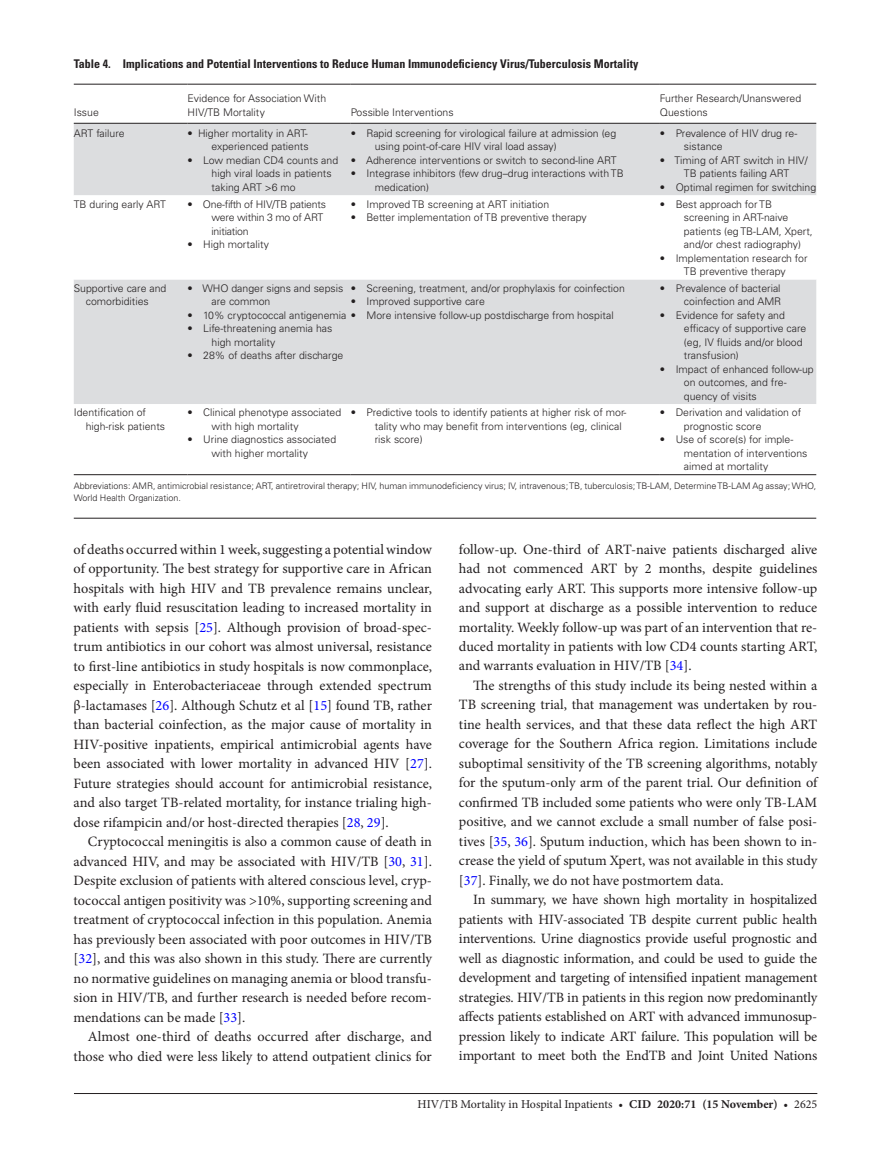
<style>
.page{position:relative;width:891px;height:1174px;background:#fff}
.page>*{position:absolute;margin:0;border:0;box-sizing:border-box;transform-origin:0 0}
.t1{font:14.25px/19.5px "Minion Pro";letter-spacing:-.005em;color:#231f20;text-align:justify}
.t2{font:700 condensed 12px "Univers LT Std";color:#231f20}
.t3{font:12px "Minion Pro";color:#231f20}
.t4{font:300 10.5px/13.5px "Univers LT Std";color:#231f20}
.t5{font:300 10.5px/13.5px "Univers LT Std";letter-spacing:-.02em;color:#231f20}
.t6{font:300 9px/12px "Univers LT Std";color:#231f20}
.s1{color:#00f}
.s2{font-weight:700}
</style>
<div class="page">
<hr style="left:74px;top:1093px;width:743px;height:1px;background:#231f20">
<hr style="left:74px;top:518px;width:742px;height:1px;background:#231f20">
<svg style="left:74px;top:122px;width:742px;height:1px"></svg>
<div style="left:74px;top:124px;width:742px;height:71px;background:#dcdddf"></div>
<div style="left:74px;top:280px;width:742px;height:124px;background:#dcdddf"></div>
<hr style="left:74px;top:84px;width:113px;height:1px;background:#231f20">
<hr style="left:74px;top:123px;width:113px;height:1px;background:#231f20">
<hr style="left:187px;top:84px;width:164px;height:1px;background:#231f20">
<hr style="left:187px;top:123px;width:164px;height:1px;background:#231f20">
<hr style="left:351px;top:84px;width:309px;height:1px;background:#231f20">
<hr style="left:351px;top:123px;width:309px;height:1px;background:#231f20">
<hr style="left:660px;top:84px;width:156px;height:1px;background:#231f20">
<hr style="left:660px;top:123px;width:156px;height:1px;background:#231f20">
<hr style="left:74px;top:474px;width:113px;height:1px;background:#231f20">
<hr style="left:187px;top:474px;width:164px;height:1px;background:#231f20">
<hr style="left:351px;top:474px;width:309px;height:1px;background:#231f20">
<hr style="left:660px;top:474px;width:156px;height:1px;background:#231f20">
<p class="t2" style="left:74px;top:56px;width:566px">Table 4. Implications and Potential Interventions to Reduce Human Immunodeficiency Virus/Tuberculosis Mortality</p>
<p class="t4" style="left:74px;top:105px;width:27px">Issue</p>
<p class="t4" style="left:188px;top:92px;width:140px">Evidence for Association With<br>HIV/TB Mortality</p>
<p class="t4" style="left:351px;top:105px;width:104px">Possible Interventions</p>
<p class="t4" style="left:74px;top:126px;width:52px">ART failure</p>
<p class="t4" style="left:188px;top:126px;width:123px;text-align:right">• Higher mortality in ART&shy;experienced patients</p>
<p class="t4" style="left:212px;top:153px;width:128px;text-indent:-24px">• Low median CD4 counts and high viral loads in patients taking ART &gt;6 mo</p>
<p class="t4" style="left:74px;top:197px;width:94px">TB during early ART</p>
<p class="t5" style="left:212px;top:197px;width:116px;text-indent:-24px">• One-fifth of HIV/TB patients were within 3 mo of ART initiation</p>
<p class="t4" style="left:188px;top:238px;width:83px">• High mortality</p>
<p class="t4" style="left:375px;top:126px;width:243px;text-indent:-24px">• Rapid screening for virological failure at admission (eg using point-of-care HIV viral load assay)</p>
<p class="t4" style="left:351px;top:153px;width:267px">• Adherence interventions or switch to second-line ART</p>
<p class="t4" style="left:375px;top:167px;width:250px;text-indent:-24px">• Integrase inhibitors (few drug–drug interactions with TB medication)</p>
<p class="t4" style="left:351px;top:197px;width:200px">• Improved TB screening at ART initiation</p>
<p class="t4" style="left:351px;top:211px;width:238px">• Better implementation of TB preventive therapy</p>
<p class="t4" style="left:74px;top:281px;width:94px;text-align:center">Supportive care and comorbidities</p>
<p class="t4" style="left:212px;top:281px;width:133px;text-indent:-24px">• WHO danger signs and sepsis are common</p>
<p class="t4" style="left:188px;top:308px;width:428px">• 10% cryptococcal antigenemia • More intensive follow-up postdischarge from hospital</p>
<p class="t4" style="left:212px;top:322px;width:122px;text-indent:-24px">• Life-threatening anemia has high mortality</p>
<p class="t4" style="left:188px;top:349px;width:157px">• 28% of deaths after discharge</p>
<p class="t4" style="left:351px;top:281px;width:276px">• Screening, treatment, and/or prophylaxis for coinfection</p>
<p class="t4" style="left:351px;top:295px;width:136px">• Improved supportive care</p>
<p class="t4" style="left:660px;top:92px;width:143px">Further Research/Unanswered<br>Questions</p>
<p class="t4" style="left:684px;top:126px;width:115px;text-indent:-24px">• Prevalence of HIV drug re&shy;sistance</p>
<p class="t4" style="left:660px;top:153px;width:149px;text-align:center">• Timing of ART switch in HIV/<br>TB patients failing ART</p>
<p class="t4" style="left:660px;top:180px;width:158px">• Optimal regimen for switching</p>
<p class="t4" style="left:684px;top:197px;width:130px;text-indent:-24px">• Best approach for TB screening in ART-naive patients (eg TB-LAM, Xpert, and/or chest radiography)</p>
<p class="t4" style="left:660px;top:251px;width:149px;text-align:center">• Implementation research for<br>TB preventive therapy</p>
<p class="t4" style="left:660px;top:281px;width:123px;text-align:right">• Prevalence of bacterial coinfection and AMR</p>
<p class="t4" style="left:684px;top:308px;width:124px;text-indent:-24px">• Evidence for safety and efficacy of supportive care (eg, IV fluids and/or blood transfusion)</p>
<p class="t4" style="left:684px;top:362px;width:131px;text-indent:-24px">• Impact of enhanced follow-up on outcomes, and fre&shy;quency of visits</p>
<p class="t4" style="left:86px;top:406px;width:81px;text-indent:-12px">Identification of high-risk patients</p>
<p class="t4" style="left:212px;top:406px;width:131px;text-indent:-24px">• Clinical phenotype associated with high mortality</p>
<p class="t4" style="left:188px;top:433px;width:150px;text-align:center">• Urine diagnostics associated with higher mortality</p>
<p class="t4" style="left:375px;top:406px;width:253px;text-indent:-24px">• Predictive tools to identify patients at higher risk of mor&shy;tality who may benefit from interventions (eg, clinical risk score)</p>
<p class="t4" style="left:684px;top:406px;width:119px;text-indent:-24px">• Derivation and validation of prognostic score</p>
<p class="t4" style="left:684px;top:433px;width:125px;text-indent:-24px">• Use of score(s) for imple&shy;mentation of interventions aimed at mortality</p>
<p class="t6" style="left:74px;top:479px;width:744px">Abbreviations: AMR, antimicrobial resistance; ART, antiretroviral therapy; HIV, human immunodeficiency virus; IV, intravenous; TB, tuberculosis; TB-LAM, Determine TB-LAM Ag assay; WHO,<br>World Health Organization.</p>
<p class="t1" style="left:74px;top:539px;width:360px">of deaths occurred within 1 week, suggesting a potential window of opportunity. The best strategy for supportive care in African hospitals with high HIV and TB prevalence remains unclear, with early fluid resuscitation leading to increased mortality in patients with sepsis [<span class="s1">25</span>]. Although provision of broad-spec&shy;trum antibiotics in our cohort was almost universal, resistance to first-line antibiotics in study hospitals is now commonplace, especially in Enterobacteriaceae through extended spectrum β-lactamases [<span class="s1">26</span>]. Although Schutz et al [<span class="s1">15</span>] found TB, rather than bacterial coinfection, as the major cause of mortality in HIV-positive inpatients, empirical antimicrobial agents have been associated with lower mortality in advanced HIV [<span class="s1">27</span>].<br>Future strategies should account for antimicrobial resistance, and also target TB-related mortality, for instance trialing high&shy;dose rifampicin and/or host-directed therapies [<span class="s1">28</span>, <span class="s1">29</span>].</p>
<p class="t1" style="left:74px;top:832px;width:360px;text-indent:14px">Cryptococcal meningitis is also a common cause of death in advanced HIV, and may be associated with HIV/TB [<span class="s1">30</span>, <span class="s1">31</span>].<br>Despite exclusion of patients with altered conscious level, cryp&shy;tococcal antigen positivity was &gt;10%, supporting screening and treatment of cryptococcal infection in this population. Anemia has previously been associated with poor outcomes in HIV/TB [<span class="s1">32</span>], and this was also shown in this study. There are currently no normative guidelines on managing anemia or blood transfu&shy;sion in HIV/TB, and further research is needed before recom&shy;mendations can be made [<span class="s1">33</span>].</p>
<p class="t1" style="left:74px;top:1027px;width:360px;text-align:right">Almost one-third of deaths occurred after discharge, and those who died were less likely to attend outpatient clinics for</p>
<p class="t1" style="left:459px;top:539px;width:360px">follow-up. One-third of ART-naive patients discharged alive had not commenced ART by 2 months, despite guidelines advocating early ART. This supports more intensive follow-up and support at discharge as a possible intervention to reduce mortality. Weekly follow-up was part of an intervention that re&shy;duced mortality in patients with low CD4 counts starting ART, and warrants evaluation in HIV/TB [<span class="s1">34</span>].</p>
<p class="t1" style="left:459px;top:676px;width:360px;text-indent:14px">The strengths of this study include its being nested within a TB screening trial, that management was undertaken by rou&shy;tine health services, and that these data reflect the high ART coverage for the Southern Africa region. Limitations include suboptimal sensitivity of the TB screening algorithms, notably for the sputum-only arm of the parent trial. Our definition of confirmed TB included some patients who were only TB-LAM positive, and we cannot exclude a small number of false posi&shy;tives [<span class="s1">35</span>, <span class="s1">36</span>]. Sputum induction, which has been shown to in&shy;crease the yield of sputum Xpert, was not available in this study [<span class="s1">37</span>]. Finally, we do not have postmortem data.</p>
<p class="t1" style="left:459px;top:890px;width:360px;text-indent:14px">In summary, we have shown high mortality in hospitalized patients with HIV-associated TB despite current public health interventions. Urine diagnostics provide useful prognostic and well as diagnostic information, and could be used to guide the development and targeting of intensified inpatient management strategies. HIV/TB in patients in this region now predominantly affects patients established on ART with advanced immunosup&shy;pression likely to indicate ART failure. This population will be important to meet both the EndTB and Joint United Nations</p>
<p class="t3" style="left:418px;top:1096px;width:401px">HIV/TB Mortality in Hospital Inpatients • <span class="s2">cid 2020:71 (15 November)</span> • 2625</p>
</div>
